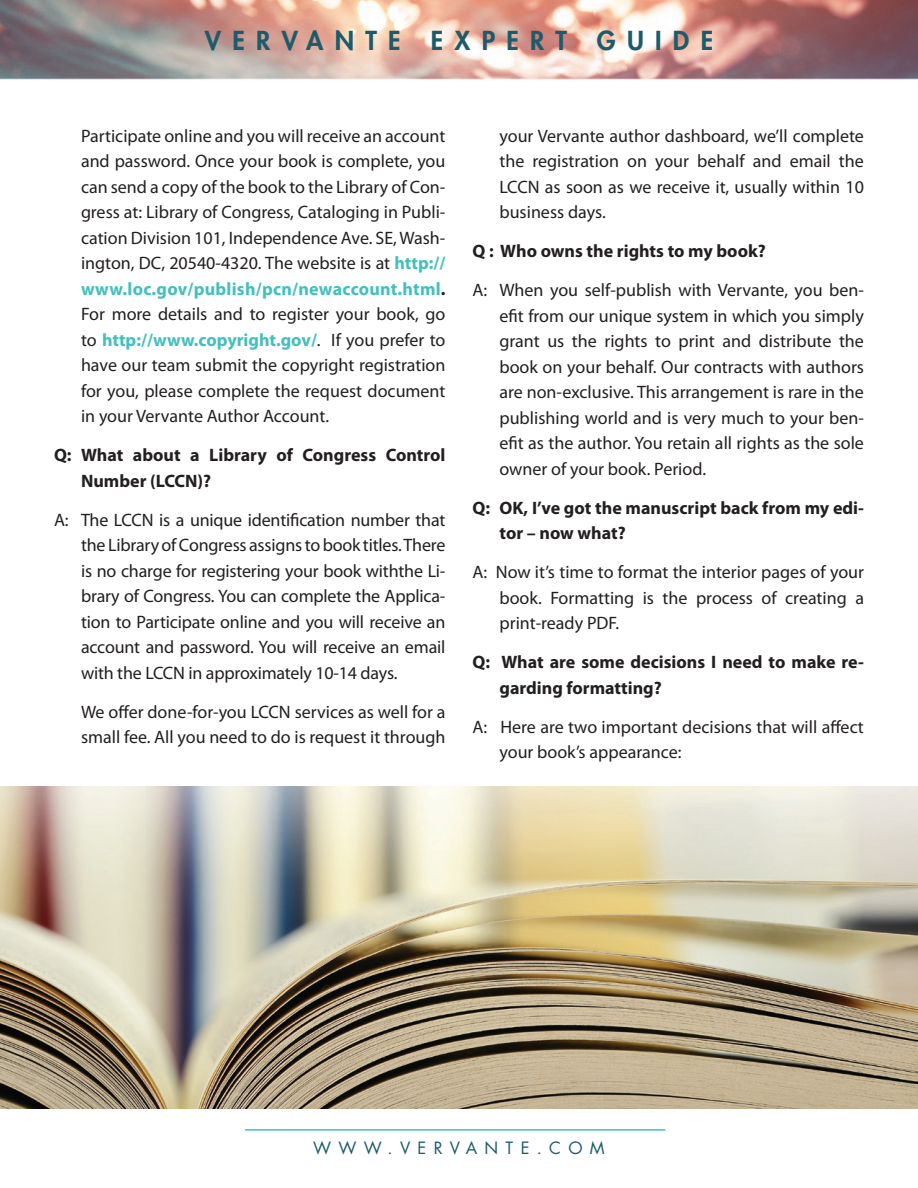
<style>
.page{position:relative;width:918px;height:1188px;background:#fff}
.page>*{position:absolute;margin:0;border:0;box-sizing:border-box;transform-origin:0 0}
.t1{font:800 25.5px "Futura Std";letter-spacing:.445em;color:#1d5b6b}
.t2{font:18px/25.5px "Myriad Pro";color:#231f20;text-align:justify}
.t3{font:700 18px/25.5px "Myriad Pro";color:#231f20}
.t4{font:16.5px "Futura Std";letter-spacing:.445em;color:#1d5b6b}
.s1{font-weight:700;color:#42c0bd}
.s2{font-weight:700}
</style>
<div class="page">
<img style="left:0;top:0;width:918px;height:1131px">
<hr style="left:245px;top:1129px;width:420px;height:2px;background:#42c0bd">
<img style="left:0;top:786px;width:918px;height:322px">
<h1 class="t1" style="left:205px;top:24px;width:510px">VERVANTE EXPERT GUIDE</h1>
<p class="t2" style="left:81px;top:122px;width:366px">Participate online and you will receive an account and password. Once your book is complete, you can send a copy of the book to the Library of Con&shy;gress at: Library of Congress, Cataloging in Publi&shy;cation Division 101, Independence Ave. SE, Wash&shy;ington, DC, 20540-4320. The website is at <span class="s1">http:// www.loc.gov/publish/pcn/newaccount.html</span><span class="s2">.<br></span>For more details and to register your book, go to <span class="s1">http://www.copyright.gov/</span>. If you prefer to have our team submit the copyright registration for you, please complete the request document in your Vervante Author Account.</p>
<p class="t3" style="left:81px;top:442px;width:366px;text-indent:-27px">Q: What about a Library of Congress Control<br>Number (LCCN)?</p>
<p class="t2" style="left:81px;top:507px;width:366px;text-indent:-27px">A: The LCCN is a unique identification number that the Library of Congress assigns to book titles. There is no charge for registering your book withthe Li&shy;brary of Congress. You can complete the Applica&shy;tion to Participate online and you will receive an account and password. You will receive an email with the LCCN in approximately 10-14 days.</p>
<p class="t2" style="left:81px;top:699px;width:366px">We offer done-for-you LCCN services as well for a small fee. All you need to do is request it through</p>
<p class="t2" style="left:500px;top:123px;width:366px">your Vervante author dashboard, we’ll complete the registration on your behalf and email the LCCN as soon as we receive it, usually within 10 business days.</p>
<p class="t3" style="left:472px;top:238px;width:295px">Q : Who owns the rights to my book?</p>
<p class="t2" style="left:500px;top:277px;width:366px;text-indent:-27px">A: When you self-publish with Vervante, you ben&shy;efit from our unique system in which you simply grant us the rights to print and distribute the book on your behalf. Our contracts with authors are non-exclusive. This arrangement is rare in the publishing world and is very much to your ben&shy;efit as the author. You retain all rights as the sole owner of your book. Period.</p>
<p class="t3" style="left:500px;top:494px;width:366px;text-indent:-27px">Q: OK, I’ve got the manuscript back from my edi&shy;tor – now what?</p>
<p class="t2" style="left:500px;top:559px;width:366px;text-indent:-27px">A: Now it’s time to format the interior pages of your book. Formatting is the process of creating a print-ready PDF.</p>
<p class="t3" style="left:500px;top:649px;width:366px;text-indent:-27px">Q: What are some decisions I need to make re&shy;garding formatting?</p>
<p class="t2" style="left:500px;top:714px;width:366px;text-indent:-27px">A: Here are two important decisions that will affect your book’s appearance:</p>
<p class="t4" style="left:313px;top:1137px;width:170px">WWW.VER VANTE</p>
<p class="t4" style="left:537px;top:1137px;width:32px">. COM</p>
</div>
